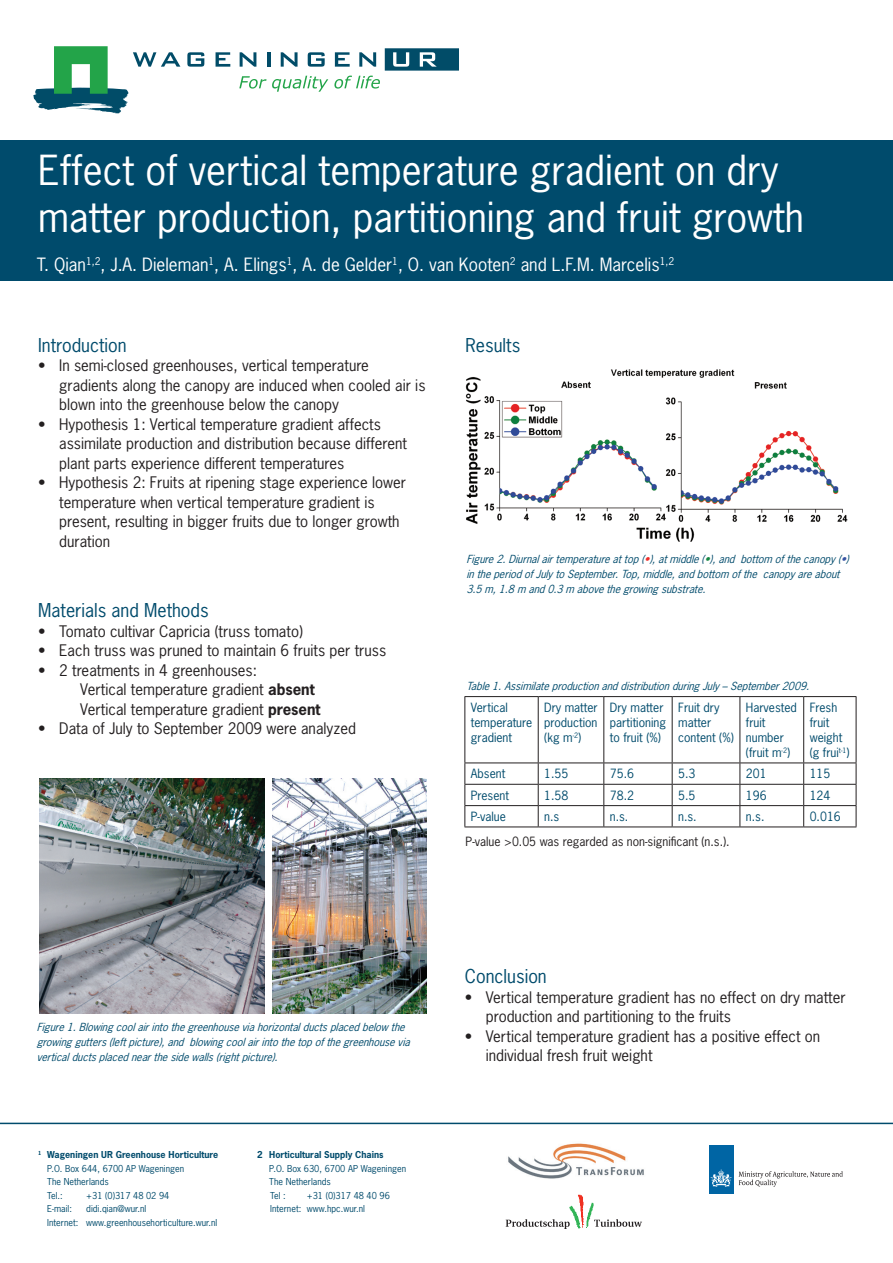
<style>
.page{position:relative;width:893px;height:1263px;background:#fff}
.page>*{position:absolute;margin:0;border:0;box-sizing:border-box;transform-origin:0 0}
.t1{font:39px/46.5px "News Gothic Std";color:#fff}
.t2{font:18px "News Gothic Std";color:#004b6c}
.t3{font:17.25px "News Gothic Std";color:#fff}
.t4{font:15px/19.5px "News Gothic Std";color:#231f20}
.t5{font:12px/15px "News Gothic Std";color:#004b6c}
.t6{font:12px "News Gothic Std";color:#231f20}
.t7{font:italic 10.5px/15px "News Gothic Std";color:#004b6c}
.t8{font:9px "News Gothic Std";color:#004b6c}
.t9{font:700 9px "News Gothic Std";color:#004b6c}
.s1{font-weight:700}
.s2{color:#ee2d29}
.s3{color:#168742}
.s4{color:#3653a3}
</style>
<div class="page">
<div style="left:0;top:140px;width:893px;height:141px;background:#004b6c"></div>
<hr style="left:0;top:1123px;width:893px;height:1px;background:#004b6c">
<svg style="left:33px;top:46px;width:147px;height:68px"></svg>
<svg style="left:187px;top:52px;width:17px;height:15px"></svg>
<svg style="left:216px;top:52px;width:14px;height:15px"></svg>
<svg style="left:239px;top:48px;width:220px;height:44px"></svg>
<img style="left:465px;top:369px;width:383px;height:173px">
<svg style="left:506px;top:1195px;width:136px;height:34px"></svg>
<img style="left:39px;top:778px;width:225px;height:235px">
<img style="left:273px;top:778px;width:154px;height:235px">
<hr style="left:464px;top:696px;width:74px;height:1px;background:#231f20">
<hr style="left:464px;top:697px;width:1px;height:65px;background:#231f20">
<hr style="left:538px;top:696px;width:66px;height:1px;background:#231f20">
<hr style="left:538px;top:697px;width:1px;height:65px;background:#231f20">
<hr style="left:604px;top:696px;width:68px;height:1px;background:#231f20">
<hr style="left:603px;top:697px;width:1px;height:65px;background:#231f20">
<hr style="left:672px;top:696px;width:68px;height:1px;background:#231f20">
<hr style="left:672px;top:697px;width:1px;height:65px;background:#231f20">
<hr style="left:740px;top:696px;width:64px;height:1px;background:#231f20">
<hr style="left:739px;top:697px;width:1px;height:65px;background:#231f20">
<hr style="left:804px;top:696px;width:52px;height:1px;background:#231f20">
<hr style="left:803px;top:697px;width:1px;height:65px;background:#231f20">
<hr style="left:856px;top:697px;width:1px;height:65px;background:#231f20">
<hr style="left:464px;top:762px;width:74px;height:1px;background:#231f20">
<hr style="left:538px;top:762px;width:66px;height:1px;background:#231f20">
<hr style="left:604px;top:762px;width:68px;height:1px;background:#231f20">
<hr style="left:672px;top:762px;width:68px;height:1px;background:#231f20">
<hr style="left:740px;top:762px;width:64px;height:1px;background:#231f20">
<hr style="left:804px;top:762px;width:52px;height:1px;background:#231f20">
<hr style="left:464px;top:784px;width:74px;height:1px;background:#231f20">
<hr style="left:538px;top:784px;width:66px;height:1px;background:#231f20">
<hr style="left:604px;top:784px;width:68px;height:1px;background:#231f20">
<hr style="left:672px;top:784px;width:68px;height:1px;background:#231f20">
<hr style="left:740px;top:784px;width:64px;height:1px;background:#231f20">
<hr style="left:804px;top:784px;width:52px;height:1px;background:#231f20">
<hr style="left:464px;top:805px;width:74px;height:1px;background:#231f20">
<svg style="left:464px;top:763px;width:1px;height:63px"></svg>
<hr style="left:538px;top:805px;width:66px;height:1px;background:#231f20">
<svg style="left:538px;top:763px;width:1px;height:63px"></svg>
<hr style="left:604px;top:805px;width:68px;height:1px;background:#231f20">
<svg style="left:603px;top:763px;width:1px;height:63px"></svg>
<hr style="left:672px;top:805px;width:68px;height:1px;background:#231f20">
<svg style="left:672px;top:763px;width:1px;height:63px"></svg>
<hr style="left:740px;top:805px;width:64px;height:1px;background:#231f20">
<svg style="left:739px;top:763px;width:1px;height:63px"></svg>
<hr style="left:804px;top:805px;width:52px;height:1px;background:#231f20">
<svg style="left:803px;top:763px;width:1px;height:63px"></svg>
<svg style="left:856px;top:763px;width:1px;height:63px"></svg>
<hr style="left:464px;top:826px;width:74px;height:1px;background:#231f20">
<hr style="left:538px;top:826px;width:66px;height:1px;background:#231f20">
<hr style="left:604px;top:826px;width:68px;height:1px;background:#231f20">
<hr style="left:672px;top:826px;width:68px;height:1px;background:#231f20">
<hr style="left:740px;top:826px;width:64px;height:1px;background:#231f20">
<hr style="left:804px;top:826px;width:52px;height:1px;background:#231f20">
<div style="left:709px;top:1145px;width:24px;height:48px;background:#0065a4"></div>
<svg style="left:711px;top:1169px;width:20px;height:18px"></svg>
<svg style="left:739px;top:1171px;width:104px;height:16px"></svg>
<img style="left:508px;top:1143px;width:136px;height:36px">
<h1 class="t1" style="left:38px;top:147px;width:767px">Effect of vertical temperature gradient on dry matter production, partitioning and fruit growth</h1>
<p class="t3" style="left:37px;top:253px;width:639px">T. Qian<sup>1,2</sup>, J.A. Dieleman<sup>1</sup>, A. Elings<sup>1</sup>, A. de Gelder<sup>1</sup>, O. van Kooten<sup>2</sup> and L.F.M. Marcelis<sup>1,2</sup></p>
<p class="t2" style="left:38px;top:333px;width:90px">Introduction</p>
<p class="t4" style="left:59px;top:356px;width:368px;text-indent:-21px">• In semi-closed greenhouses, vertical temperature gradients along the canopy are induced when cooled air is blown into the greenhouse below the canopy</p>
<p class="t4" style="left:59px;top:414px;width:349px;text-indent:-21px">• Hypothesis 1: Vertical temperature gradient affects assimilate production and distribution because different plant parts experience different temperatures</p>
<p class="t4" style="left:59px;top:473px;width:348px;text-indent:-21px">• Hypothesis 2: Fruits at ripening stage experience lower temperature when vertical temperature gradient is present, resulting in bigger fruits due to longer growth duration</p>
<p class="t2" style="left:38px;top:599px;width:172px">Materials and Methods</p>
<p class="t4" style="left:38px;top:621px;width:266px">• Tomato cultivar Capricia (truss tomato)</p>
<p class="t4" style="left:38px;top:641px;width:349px">• Each truss was pruned to maintain 6 fruits per truss</p>
<p class="t4" style="left:80px;top:660px;width:242px;text-indent:-42px">• 2 treatments in 4 greenhouses:<br>Vertical temperature gradient <span class="s1">absent<br></span>Vertical temperature gradient <span class="s1">present</span></p>
<p class="t4" style="left:38px;top:719px;width:319px">• Data of July to September 2009 were analyzed</p>
<p class="t2" style="left:466px;top:333px;width:56px">Results</p>
<p class="t7" style="left:466px;top:552px;width:387px">Figure 2. Diurnal air temperature at top (<span class="s2">•</span>), at middle (<span class="s3">•</span>), and bottom of the canopy (<span class="s4">•</span>) in the period of July to September. Top, middle, and bottom of the canopy are about<br>3.5 m, 1.8 m and 0.3 m above the growing substrate.</p>
<p class="t7" style="left:466px;top:678px;width:348px">Table 1. Assimilate production and distribution during July – September 2009.</p>
<p class="t5" style="left:471px;top:700px;width:63px">Vertical temperature gradient</p>
<p class="t5" style="left:544px;top:700px;width:55px;text-align:justify">Dry matter production (kg m<sup>-2</sup>)</p>
<p class="t5" style="left:610px;top:700px;width:58px">Dry matter partitioning to fruit (%)</p>
<p class="t5" style="left:678px;top:700px;width:57px">Fruit dry matter content (%)</p>
<p class="t5" style="left:746px;top:700px;width:53px">Harvested fruit number (fruit m<sup>-2</sup>)</p>
<p class="t5" style="left:810px;top:700px;width:41px">Fresh fruit weight (g frui<sup>t-1</sup>)</p>
<p class="t5" style="left:471px;top:766px;width:36px">Absent</p>
<p class="t5" style="left:544px;top:766px;width:26px">1.55</p>
<p class="t5" style="left:610px;top:766px;width:26px">75.6</p>
<p class="t5" style="left:678px;top:766px;width:19px">5.3</p>
<p class="t5" style="left:746px;top:766px;width:22px">201</p>
<p class="t5" style="left:810px;top:766px;width:22px">115</p>
<p class="t5" style="left:471px;top:787px;width:40px">Present</p>
<p class="t5" style="left:544px;top:787px;width:26px">1.58</p>
<p class="t5" style="left:610px;top:787px;width:26px">78.2</p>
<p class="t5" style="left:678px;top:787px;width:19px">5.5</p>
<p class="t5" style="left:746px;top:787px;width:22px">196</p>
<p class="t5" style="left:810px;top:787px;width:22px">124</p>
<p class="t5" style="left:471px;top:809px;width:37px">P-value</p>
<p class="t5" style="left:544px;top:809px;width:17px">n.s</p>
<p class="t5" style="left:610px;top:809px;width:20px">n.s.</p>
<p class="t5" style="left:678px;top:809px;width:20px">n.s.</p>
<p class="t5" style="left:746px;top:809px;width:20px">n.s.</p>
<p class="t5" style="left:810px;top:809px;width:33px">0.016</p>
<p class="t6" style="left:466px;top:834px;width:266px">P-value &gt;0.05 was regarded as non-significant (n.s.).</p>
<p class="t7" style="left:37px;top:1020px;width:378px">Figure 1. Blowing cool air into the greenhouse via horizontal ducts placed below the growing gutters (left picture), and blowing cool air into the top of the greenhouse via vertical ducts placed near the side walls (right picture).</p>
<p class="t9" style="left:38px;top:1149px;width:181px"><sup>1</sup> Wageningen UR Greenhouse Horticulture</p>
<p class="t9" style="left:257px;top:1149px;width:128px">2 Horticultural Supply Chains</p>
<p class="t8" style="left:47px;top:1163px;width:138px">P.O. Box 644, 6700 AP Wageningen</p>
<p class="t8" style="left:269px;top:1163px;width:138px">P.O. Box 630, 6700 AP Wageningen</p>
<p class="t8" style="left:47px;top:1176px;width:63px">The Netherlands</p>
<p class="t8" style="left:269px;top:1176px;width:63px">The Netherlands</p>
<p class="t8" style="left:47px;top:1190px;width:17px">Tel.:</p>
<p class="t8" style="left:86px;top:1190px;width:85px">+31 (0)317 48 02 94</p>
<p class="t8" style="left:270px;top:1190px;width:17px">Tel :</p>
<p class="t8" style="left:307px;top:1190px;width:85px">+31 (0)317 48 40 96</p>
<p class="t8" style="left:47px;top:1203px;width:26px">E-mail:</p>
<p class="t8" style="left:86px;top:1203px;width:62px">didi.qian@wur.nl</p>
<p class="t8" style="left:270px;top:1203px;width:96px">Internet: www.hpc.wur.nl</p>
<p class="t8" style="left:47px;top:1217px;width:172px">Internet: www.greenhousehorticulture.wur.nl</p>
<p class="t2" style="left:465px;top:965px;width:83px">Conclusion</p>
<p class="t4" style="left:486px;top:987px;width:361px;text-indent:-21px">• Vertical temperature gradient has no effect on dry matter production and partitioning to the fruits</p>
<p class="t4" style="left:486px;top:1026px;width:336px;text-indent:-21px">• Vertical temperature gradient has a positive effect on individual fresh fruit weight</p>
</div>
